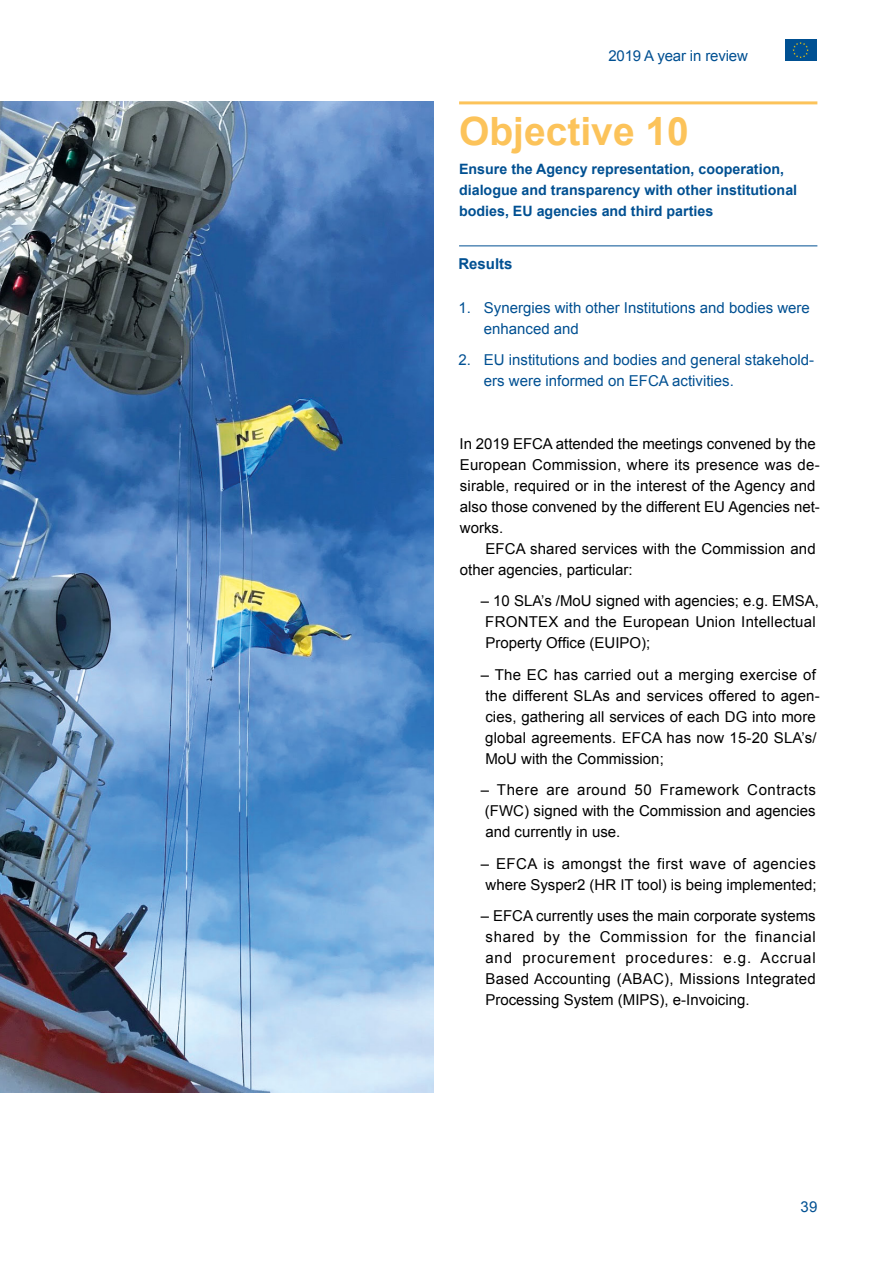
<style>
.page{position:relative;width:893px;height:1263px;background:#fff}
.page>*{position:absolute;margin:0;border:0;box-sizing:border-box;transform-origin:0 0}
.t1{font:700 39px "Arial";color:#fcc35a}
.t2{font:15px/21px "Arial";letter-spacing:.005em;color:#000}
.t3{font:15px/21px "Arial";color:#005092}
.t4{font:700 15px "Arial";color:#005092}
.t5{font:700 14.25px/21px "Arial";color:#005092}
</style>
<div class="page">
<div style="left:785px;top:40px;width:31px;height:21px;background:#005092"></div>
<svg style="left:792px;top:42px;width:17px;height:16px"></svg>
<img style="left:0;top:101px;width:434px;height:992px">
<hr style="left:459px;top:101px;width:358px;height:3px;background:#fcc35a">
<hr style="left:459px;top:245px;width:358px;height:1px;background:#005092">
<p class="t3" style="left:608px;top:45px;width:141px">2019 A year in review</p>
<h1 class="t1" style="left:459px;top:106px;width:231px">Objective 10</h1>
<p class="t5" style="left:459px;top:159px;width:340px">Ensure the Agency representation, cooperation, dialogue and transparency with other institutional bodies, EU agencies and third parties</p>
<p class="t4" style="left:458px;top:253px;width:56px">Results</p>
<p class="t3" style="left:484px;top:297px;width:327px;text-indent:-26px">1. Synergies with other Institutions and bodies were enhanced and</p>
<p class="t3" style="left:484px;top:350px;width:332px;text-indent:-26px">2. EU institutions and bodies and general stakehold&shy;ers were informed on EFCA activities.</p>
<p class="t2" style="left:460px;top:433px;width:362px">In 2019 EFCA attended the meetings convened by the European Commission, where its presence was de&shy;sirable, required or in the interest of the Agency and also those convened by the different EU Agencies net&shy;works.</p>
<p class="t2" style="left:460px;top:538px;width:357px;text-indent:25px">EFCA shared services with the Commission and other agencies, particular:</p>
<p class="t2" style="left:481px;top:591px;width:340px">– 10 SLA’s /MoU signed with agencies; e.g. EMSA,<br>FRONTEX and the European Union Intellectual<br>Property Office (EUIPO);</p>
<p class="t2" style="left:481px;top:664px;width:340px">– The EC has carried out a merging exercise of the different SLAs and services offered to agen&shy;cies, gathering all services of each DG into more global agreements. EFCA has now 15-20 SLA’s/ MoU with the Commission;</p>
<p class="t2" style="left:481px;top:780px;width:336px;text-align:justify">– There are around 50 Framework Contracts (FWC) signed with the Commission and agencies and currently in use.</p>
<p class="t2" style="left:481px;top:853px;width:337px;text-align:center">– EFCA is amongst the first wave of agencies where Sysper2 (HR IT tool) is being implemented;</p>
<p class="t2" style="left:485px;top:906px;width:332px;text-align:justify;text-indent:-5px">– EFCA currently uses the main corporate systems shared by the Commission for the financial and procurement procedures: e.g. Accrual Based Accounting (ABAC), Missions Integrated Processing System (MIPS), e-Invoicing.</p>
<p class="t3" style="left:801px;top:1197px;width:18px">39</p>
</div>
